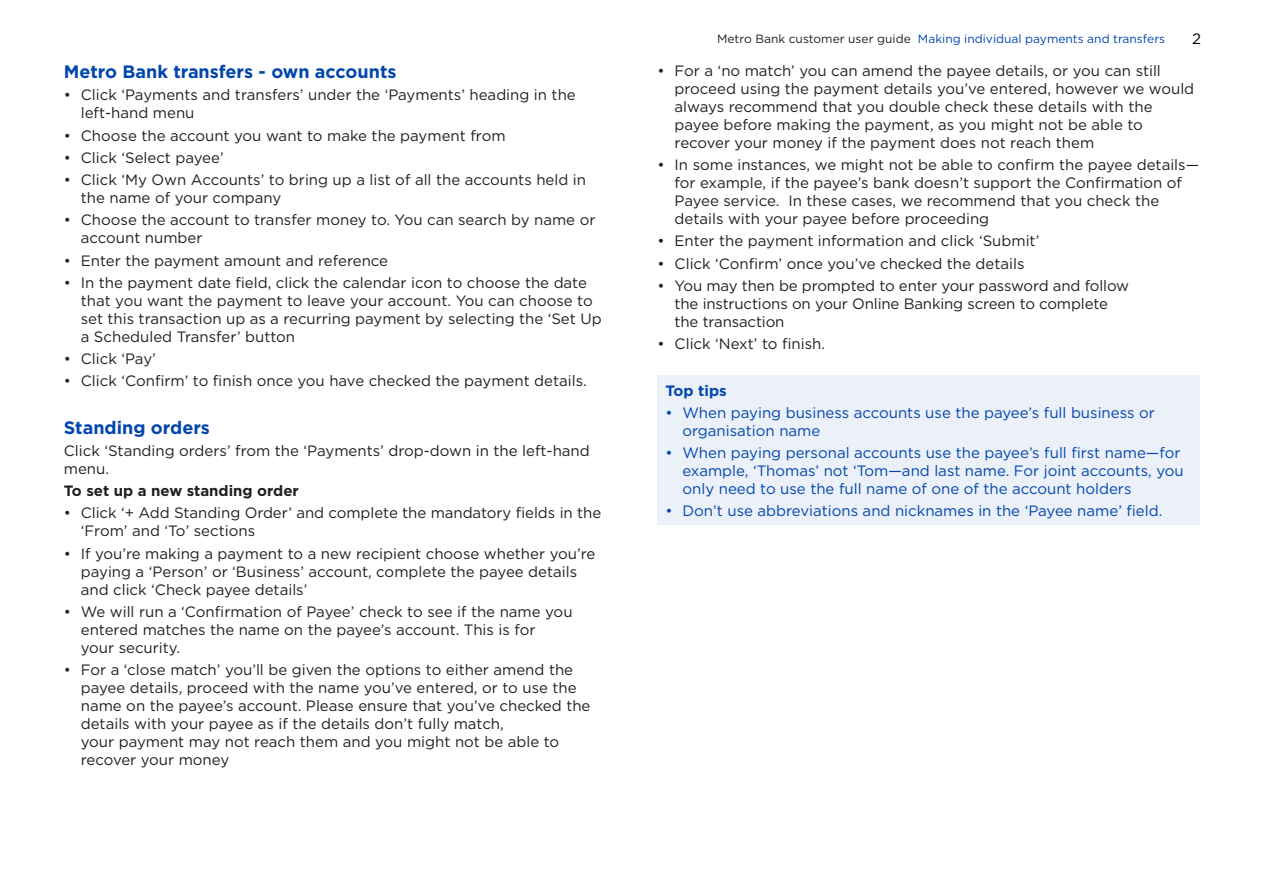
<style>
.page{position:relative;width:1263px;height:893px;background:#fff}
.page>*{position:absolute;margin:0;border:0;box-sizing:border-box;transform-origin:0 0}
.Bullets{font:700 18px "Gotham";color:#0046ad}
.Bullets-2{font:15px/18px "Gotham";color:#231f20}
.Bullets-3{font:15px/18px "Gotham";color:#0046ad}
.Bullets-4{font:700 15px "Gotham";color:#231f20}
.Bullets-5{font:700 15px "Gotham";color:#0046ad}
.t1{font:15px "Gotham";color:#000}
.t2{font:12px "Gotham";color:#0046ad}
.s1{color:#231f20}
</style>
<div class="page">
<div style="left:657px;top:375px;width:542px;height:150px;background:#ebf0f9"></div>
<p class="Bullets" style="left:64px;top:60px;width:334px">Metro Bank transfers - own accounts</p>
<p class="Bullets-2" style="left:81px;top:86px;width:496px;text-indent:-17px">• Click ‘Payments and transfers’ under the ‘Payments’ heading in the left-hand menu</p>
<p class="Bullets-2" style="left:64px;top:126px;width:443px">• Choose the account you want to make the payment from</p>
<p class="Bullets-2" style="left:64px;top:148px;width:161px">• Click ‘Select payee’</p>
<p class="Bullets-2" style="left:81px;top:171px;width:507px;text-indent:-17px">• Click ‘My Own Accounts’ to bring up a list of all the accounts held in the name of your company</p>
<p class="Bullets-2" style="left:81px;top:211px;width:516px;text-indent:-17px">• Choose the account to transfer money to. You can search by name or account number</p>
<p class="Bullets-2" style="left:64px;top:251px;width:326px">• Enter the payment amount and reference</p>
<p class="Bullets-2" style="left:81px;top:273px;width:522px;text-indent:-17px">• In the payment date field, click the calendar icon to choose the date that you want the payment to leave your account. You can choose to set this transaction up as a recurring payment by selecting the ‘Set Up a Scheduled Transfer’ button</p>
<p class="Bullets-2" style="left:64px;top:350px;width:94px">• Click ‘Pay’</p>
<p class="Bullets-2" style="left:64px;top:372px;width:525px">• Click ‘Confirm’ to finish once you have checked the payment details.</p>
<p class="Bullets" style="left:64px;top:415px;width:148px">Standing orders</p>
<p class="Bullets-2" style="left:64px;top:441px;width:528px">Click ‘Standing orders’ from the ‘Payments’ drop-down in the left-hand menu.</p>
<p class="Bullets-4" style="left:64px;top:481px;width:237px">To set up a new standing order</p>
<p class="Bullets-2" style="left:81px;top:504px;width:522px;text-indent:-17px">• Click ‘+ Add Standing Order’ and complete the mandatory fields in the ‘From’ and ‘To’ sections</p>
<p class="Bullets-2" style="left:81px;top:544px;width:516px;text-indent:-17px">• If you’re making a payment to a new recipient choose whether you’re paying a ‘Person’ or ‘Business’ account, complete the payee details and click ‘Check payee details’</p>
<p class="Bullets-2" style="left:81px;top:602px;width:493px;text-indent:-17px">• We will run a ‘Confirmation of Payee’ check to see if the name you entered matches the name on the payee’s account. This is for your security.</p>
<p class="Bullets-2" style="left:81px;top:660px;width:511px;text-indent:-17px">• For a ‘close match’ you’ll be given the options to either amend the payee details, proceed with the name you’ve entered, or to use the name on the payee’s account. Please ensure that you’ve checked the details with your payee as if the details don’t fully match,<br>your payment may not reach them and you might not be able to recover your money</p>
<p class="t2" style="left:717px;top:31px;width:450px"><span class="s1">Metro Bank customer user guide</span> Making individual payments and transfers</p>
<p class="t1" style="left:1192px;top:29px;width:10px">2</p>
<p class="Bullets-2" style="left:675px;top:61px;width:521px;text-indent:-17px">• For a ‘no match’ you can amend the payee details, or you can still proceed using the payment details you’ve entered, however we would always recommend that you double check these details with the payee before making the payment, as you might not be able to recover your money if the payment does not reach them</p>
<p class="Bullets-2" style="left:675px;top:155px;width:526px;text-indent:-17px">• In some instances, we might not be able to confirm the payee details— for example, if the payee’s bank doesn’t support the Confirmation of Payee service. In these cases, we recommend that you check the details with your payee before proceeding</p>
<p class="Bullets-2" style="left:657px;top:232px;width:383px">• Enter the payment information and click ‘Submit’</p>
<p class="Bullets-2" style="left:657px;top:254px;width:368px">• Click ‘Confirm’ once you’ve checked the details</p>
<p class="Bullets-2" style="left:675px;top:276px;width:456px;text-indent:-17px">• You may then be prompted to enter your password and follow the instructions on your Online Banking screen to complete the transaction</p>
<p class="Bullets-2" style="left:657px;top:334px;width:169px">• Click ‘Next’ to finish.</p>
<p class="Bullets-5" style="left:665px;top:380px;width:63px">Top tips</p>
<p class="Bullets-3" style="left:682px;top:403px;width:474px;text-indent:-17px">• When paying business accounts use the payee’s full business or organisation name</p>
<p class="Bullets-3" style="left:682px;top:444px;width:503px;text-indent:-17px">• When paying personal accounts use the payee’s full first name—for example, ‘Thomas’ not ‘Tom—and last name. For joint accounts, you only need to use the full name of one of the account holders</p>
<p class="Bullets-3" style="left:665px;top:502px;width:498px">• Don’t use abbreviations and nicknames in the ‘Payee name’ field.</p>
</div>
